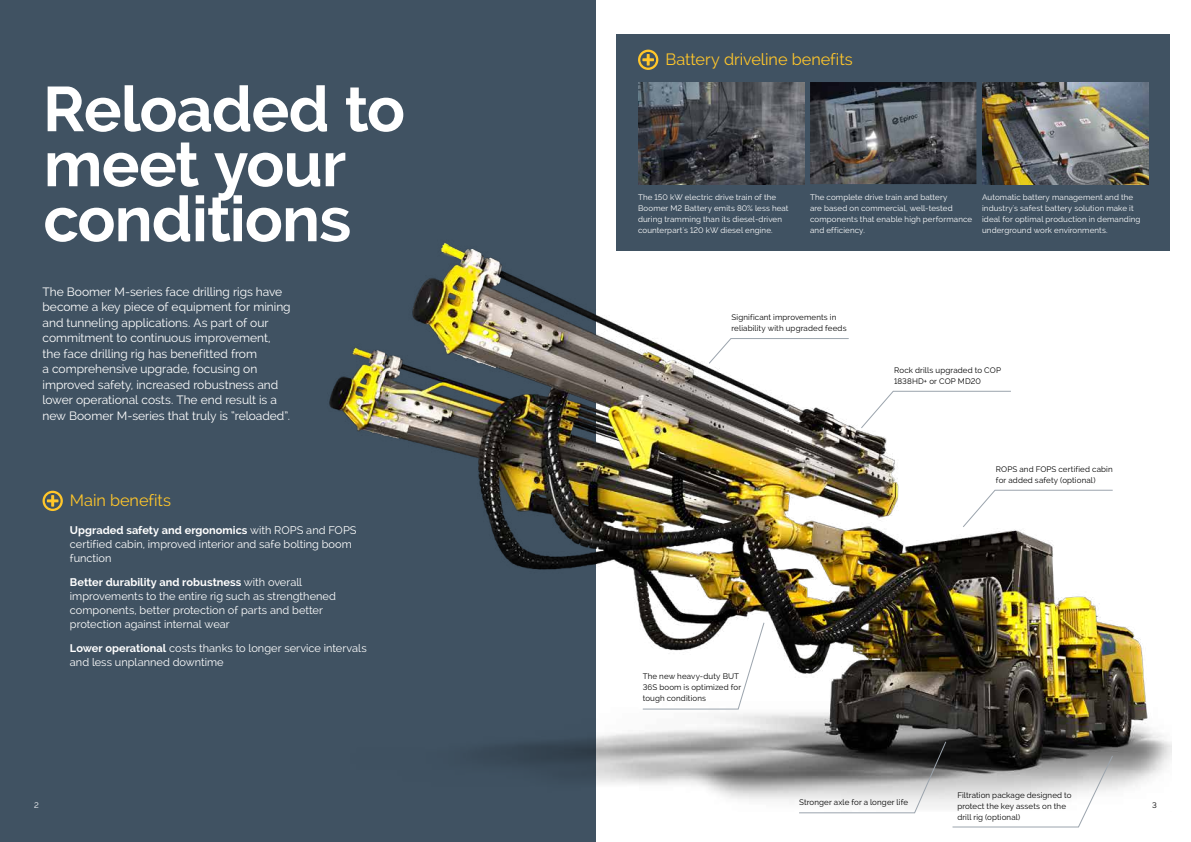
<style>
.page{position:relative;width:1191px;height:842px;background:#fff}
.page>*{position:absolute;margin:0;border:0;box-sizing:border-box;transform-origin:0 0}
.t1{font:700 63px/55px "Raleway";letter-spacing:-.015em;color:#fff}
.t2{font:16.3px "Raleway";letter-spacing:-.005em;color:#ffc62a}
.t3{font:12px/15.5px "Raleway";letter-spacing:-.005em;color:#fff}
.t4{font:11px/14px "Raleway";color:#fff}
.t5{font:8px/11px "Raleway";letter-spacing:.015em;color:#fff}
.t6{font:8px/11px "Raleway";letter-spacing:.015em;color:#000}
.s1{font-weight:700}
</style>
<div class="page">
<div style="left:0;top:0;width:595px;height:842px;background:#405262"></div>
<div style="left:616px;top:34px;width:553px;height:217px;background:#405262"></div>
<img style="left:329px;top:182px;width:842px;height:629px">
<svg style="left:860px;top:391px;width:151px;height:38px"></svg>
<svg style="left:962px;top:490px;width:151px;height:38px"></svg>
<svg style="left:952px;top:755px;width:161px;height:72px"></svg>
<svg style="left:798px;top:741px;width:148px;height:72px"></svg>
<svg style="left:642px;top:622px;width:122px;height:87px"></svg>
<svg style="left:708px;top:338px;width:141px;height:26px"></svg>
<svg style="left:638px;top:50px;width:20px;height:20px"></svg>
<svg style="left:43px;top:491px;width:20px;height:20px"></svg>
<img style="left:638px;top:82px;width:166px;height:102px">
<img style="left:810px;top:82px;width:166px;height:102px">
<img style="left:982px;top:82px;width:166px;height:102px">
<h1 class="t1" style="left:43px;top:82px;width:363px">Reloaded to meet your conditions</h1>
<p class="t3" style="left:43px;top:284px;width:250px">The Boomer M-series face drilling rigs have become a key piece of equipment for mining and tunneling applications. As part of our commitment to continuous improvement, the face drilling rig has benefitted from<br>a comprehensive upgrade, focusing on improved safety, increased robustness and lower operational costs. The end result is a new Boomer M-series that truly is “reloaded”.</p>
<h2 class="t2" style="left:70px;top:491px;width:103px">Main benefits</h2>
<h3 class="t4" style="left:70px;top:523px;width:288px"><span class="s1">Upgraded safety and ergonomics</span> with ROPS and FOPS certified cabin, improved interior and safe bolting boom function</h3>
<h3 class="t4" style="left:70px;top:575px;width:267px"><span class="s1">Better durability and robustness</span> with overall improvements to the entire rig such as strengthened components, better protection of parts and better protection against internal wear</h3>
<h3 class="t4" style="left:70px;top:641px;width:298px"><span class="s1">Lower operational</span> costs thanks to longer service intervals and less unplanned downtime</h3>
<h2 class="t2" style="left:665px;top:50px;width:189px">Battery driveline benefits</h2>
<p class="t5" style="left:638px;top:192px;width:152px">The 150 kW electric drive train of the Boomer M2 Battery emits 80% less heat during tramming than its diesel-driven counterpart's 120 kW diesel engine.</p>
<p class="t5" style="left:810px;top:192px;width:164px">The complete drive train and battery<br>are based on commercial, well-tested components that enable high performance and efficiency.</p>
<p class="t5" style="left:982px;top:192px;width:160px">Automatic battery management and the industry's safest battery solution make it ideal for optimal production in demanding underground work environments.</p>
<p class="t6" style="left:731px;top:312px;width:117px">Significant improvements in reliability with upgraded feeds</p>
<p class="t6" style="left:894px;top:365px;width:108px">Rock drills upgraded to COP<br>1838HD+ or COP MD20</p>
<p class="t6" style="left:996px;top:464px;width:118px">ROPS and FOPS certified cabin for added safety (optional)</p>
<p class="t6" style="left:643px;top:671px;width:100px">The new heavy-duty BUT<br>36S boom is optimized for tough conditions</p>
<p class="t6" style="left:957px;top:790px;width:116px">Filtration package designed to protect the key assets on the drill rig (optional)</p>
<p class="t6" style="left:799px;top:797px;width:111px">Stronger axle for a longer life</p>
<p class="t5" style="left:34px;top:800px;width:6px">2</p>
<p class="t6" style="left:1152px;top:800px;width:6px">3</p>
</div>
